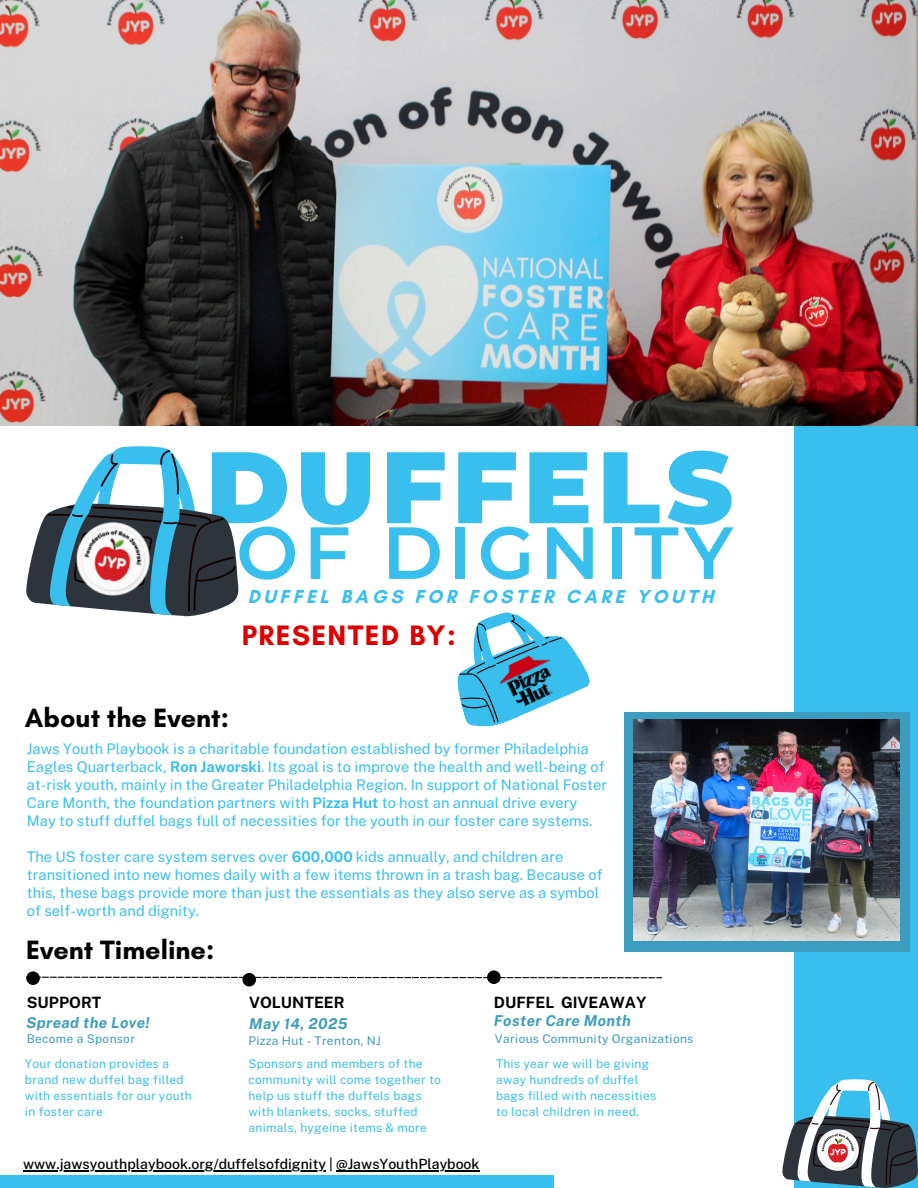
<style>
.page{position:relative;width:918px;height:1188px;background:#fff}
.page>*{position:absolute;margin:0;border:0;box-sizing:border-box;transform-origin:0 0}
.t1{font:900 101.25px "Montserrat";letter-spacing:.06em;color:#39bfed}
.t2{font:600 73.65px "Montserrat";letter-spacing:.075em;color:#39bfed}
.t3{font:700 28.65px "Glacial Indifference";letter-spacing:.05em;color:#d00}
.t4{font:700 27px "Glacial Indifference";color:#000}
.t5{font:700 19.05px "Glacial Indifference";letter-spacing:.19em;color:#39bfed}
.t6{font:700 15.6px "Public Sans";color:#000}
.t7{font:italic 700 15px "Public Sans";letter-spacing:.025em;color:#3d9cbd}
.t8{font:14.7px/18px "Public Sans";color:#39bfed}
.t9{font:500 14.1px "Public Sans";color:#000}
.t10{font:12px/16px "Public Sans";letter-spacing:.025em;color:#39bfed}
.t11{font:12px "Public Sans";letter-spacing:.025em;color:#3d9cbd}
.s1{font-weight:700}
</style>
<div class="page">
<div style="left:795px;top:273px;width:123px;height:915px;background:#39bfed"></div>
<div style="left:624px;top:712px;width:286px;height:239px;background:#3d9cbd"></div>
<img style="left:0;top:0;width:918px;height:426px">
<div style="left:0;top:1175px;width:554px;height:13px;background:#39bfed"></div>
<svg style="left:40px;top:977px;width:622px;height:1px"></svg>
<div style="left:26px;top:971px;width:14px;height:14px;background:#000;border-radius:50%"></div>
<div style="left:242px;top:973px;width:14px;height:13px;background:#000;border-radius:50%"></div>
<div style="left:487px;top:970px;width:14px;height:14px;background:#000;border-radius:50%"></div>
<svg style="left:782px;top:1078px;width:136px;height:110px"></svg>
<img style="left:813px;top:1125px;width:50px;height:50px">
<svg style="left:26px;top:446px;width:212px;height:170px"></svg>
<img style="left:61px;top:507px;width:105px;height:105px">
<svg style="left:457px;top:612px;width:133px;height:115px"></svg>
<img style="left:495px;top:649px;width:68px;height:63px">
<img style="left:633px;top:720px;width:267px;height:220px">
<hr style="left:23px;top:1170px;width:303px;height:2px;background:#000">
<hr style="left:336px;top:1170px;width:144px;height:2px;background:#000">
<h1 class="t1" style="left:206px;top:425px;width:528px">DUFFELS</h1>
<p class="t2" style="left:236px;top:508px;width:498px">OF DIGNITY</p>
<p class="t5" style="left:248px;top:585px;width:210px">DUFFEL BAGS FOR</p>
<p class="t5" style="left:469px;top:585px;width:157px">FOSTER CARE</p>
<p class="t5" style="left:636px;top:585px;width:79px">YOUTH</p>
<h2 class="t3" style="left:242px;top:617px;width:216px">PRESENTED BY:</h2>
<p class="t4" style="left:25px;top:702px;width:205px">About the Event:</p>
<h5 class="t8" style="left:27px;top:739px;width:582px">Jaws Youth Playbook is a charitable foundation established by former Philadelphia Eagles Quarterback, <span class="s1">Ron Jaworski</span>. Its goal is to improve the health and well-being of at-risk youth, mainly in the Greater Philadelphia Region. In support of National Foster Care Month, the foundation partners with <span class="s1">Pizza Hut</span> to host an annual drive every May to stuff duffel bags full of necessities for the youth in our foster care systems.</h5>
<p class="t8" style="left:27px;top:847px;width:577px">The US foster care system serves over <span class="s1">600,000</span> kids annually, and children are transitioned into new homes daily with a few items thrown in a trash bag. Because of this, these bags provide more than just the essentials as they also serve as a symbol of self-worth and dignity.</p>
<p class="t4" style="left:26px;top:933px;width:190px">Event Timeline:</p>
<h3 class="t6" style="left:27px;top:993px;width:76px">SUPPORT</h3>
<h4 class="t6" style="left:494px;top:993px;width:154px">DUFFEL GIVEAWAY</h4>
<p class="t6" style="left:249px;top:993px;width:97px">VOLUNTEER</p>
<h6 class="t7" style="left:26px;top:1013px;width:125px">Spread the Love!</h6>
<p class="t7" style="left:249px;top:1014px;width:100px">May 14, 2025</p>
<h6 class="t7" style="left:494px;top:1012px;width:139px">Foster Care Month</h6>
<h6 class="t11" style="left:27px;top:1031px;width:110px">Become a Sponsor</h6>
<p class="t11" style="left:248px;top:1033px;width:134px">Pizza Hut - Trenton, NJ</p>
<p class="t11" style="left:495px;top:1031px;width:200px">Various Community Organizations</p>
<h4 class="t10" style="left:25px;top:1055px;width:168px">Your donation provides a brand new duffel bag filled with essentials for our youth in foster care</h4>
<p class="t10" style="left:248px;top:1056px;width:194px">Sponsors and members of the community will come together to help us stuff the duffels bags with blankets, socks, stuffed animals, hygeine items &amp; more</p>
<p class="t9" style="left:23px;top:1156px;width:458px">www.jawsyouthplaybook.org/duffelsofdignity | @JawsYouthPlaybook</p>
<p class="t10" style="left:496px;top:1056px;width:162px">This year we will be giving away hundreds of duffel bags filled with necessities to local children in need.</p>
</div>
